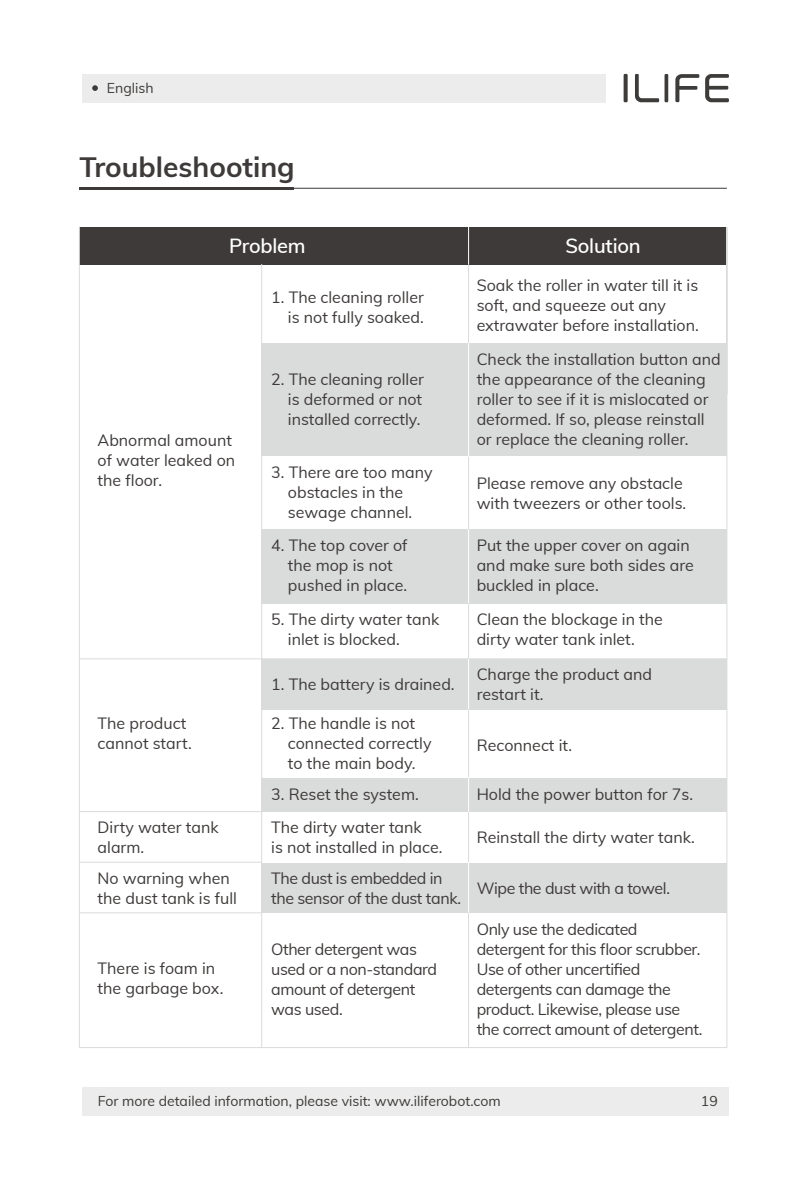
<style>
.page{position:relative;width:811px;height:1191px;background:#fff}
.page>*{position:absolute;margin:0;border:0;box-sizing:border-box;transform-origin:0 0}
.t1{font:700 28px "Muli";color:#3d3a39}
.t2{font:600 20px "Muli";letter-spacing:-.01em;color:#fff}
.t3{font:16px/20px "Muli";color:#3d3a39}
.t4{font:16px/20px "Muli";letter-spacing:-.025em;color:#3d3a39}
.t5{font:14px "Muli";color:#3d3a39}
</style>
<div class="page">
<hr style="left:226px;top:188px;width:501px;height:1px;background:#3d3a39">
<hr style="left:79px;top:187px;width:215px;height:2px;background:#3d3a39">
<div style="left:82px;top:1087px;width:646px;height:29px;background:#ebeceb"></div>
<div style="left:82px;top:74px;width:523px;height:28px;background:#ebeceb"></div>
<svg style="left:92px;top:85px;width:6px;height:6px"></svg>
<svg style="left:664px;top:74px;width:4px;height:28px"></svg>
<svg style="left:635px;top:74px;width:24px;height:28px"></svg>
<svg style="left:675px;top:74px;width:24px;height:28px"></svg>
<svg style="left:705px;top:74px;width:24px;height:28px"></svg>
<svg style="left:623px;top:74px;width:4px;height:28px"></svg>
<div style="left:262px;top:777px;width:465px;height:34px;background:#dadbdb"></div>
<div style="left:262px;top:343px;width:465px;height:114px;background:#dadbdb"></div>
<div style="left:262px;top:862px;width:465px;height:50px;background:#dadbdb"></div>
<hr style="left:79px;top:862px;width:648px;height:1px;background:#dcdbdb">
<hr style="left:79px;top:912px;width:648px;height:1px;background:#dcdbdb">
<hr style="left:79px;top:811px;width:648px;height:1px;background:#dcdbdb">
<hr style="left:79px;top:658px;width:648px;height:1px;background:#dcdbdb">
<div style="left:79px;top:227px;width:648px;height:37px;background:#3d3a39"></div>
<div style="left:262px;top:529px;width:465px;height:74px;background:#dadbdb"></div>
<div style="left:262px;top:659px;width:465px;height:50px;background:#dadbdb"></div>
<hr style="left:468px;top:777px;width:1px;height:35px;background:#fff">
<hr style="left:468px;top:264px;width:1px;height:79px;background:#dcdbdb">
<hr style="left:468px;top:457px;width:1px;height:73px;background:#dcdbdb">
<hr style="left:468px;top:603px;width:1px;height:56px;background:#dcdbdb">
<hr style="left:468px;top:709px;width:1px;height:68px;background:#dcdbdb">
<hr style="left:468px;top:862px;width:1px;height:50px;background:#fff">
<hr style="left:468px;top:227px;width:1px;height:37px;background:#fff">
<hr style="left:468px;top:343px;width:1px;height:114px;background:#fff">
<hr style="left:468px;top:529px;width:1px;height:74px;background:#fff">
<hr style="left:468px;top:659px;width:1px;height:50px;background:#fff">
<hr style="left:468px;top:812px;width:1px;height:50px;background:#dcdbdb">
<hr style="left:468px;top:913px;width:1px;height:134px;background:#dcdbdb">
<hr style="left:261px;top:264px;width:1px;height:783px;background:#dcdbdb">
<hr style="left:726px;top:227px;width:1px;height:820px;background:#dcdbdb">
<hr style="left:79px;top:227px;width:1px;height:820px;background:#dcdbdb">
<hr style="left:79px;top:1047px;width:648px;height:1px;background:#dcdbdb">
<p class="t5" style="left:107px;top:78px;width:48px">English</p>
<h1 class="t1" style="left:79px;top:147px;width:217px">Troubleshooting</h1>
<p class="t2" style="left:229px;top:231px;width:78px">Problem</p>
<p class="t2" style="left:565px;top:231px;width:77px">Solution</p>
<p class="t3" style="left:98px;top:430px;width:139px">Abnormal amount of water leaked on the floor.</p>
<p class="t3" style="left:98px;top:713px;width:96px">The product cannot start.</p>
<p class="t3" style="left:98px;top:817px;width:123px">Dirty water tank alarm.</p>
<p class="t3" style="left:98px;top:867px;width:141px">No warning when the dust tank is full</p>
<p class="t3" style="left:98px;top:957px;width:127px">There is foam in the garbage box.</p>
<p class="t3" style="left:271px;top:286px;width:154px;text-align:right">1. The cleaning roller is not fully soaked.</p>
<p class="t3" style="left:288px;top:368px;width:137px;text-align:justify;text-indent:-17px">2. The cleaning roller is deformed or not installed correctly.</p>
<p class="t3" style="left:288px;top:461px;width:146px;text-indent:-17px">3. There are too many obstacles in the sewage channel.</p>
<p class="t3" style="left:477px;top:274px;width:223px">Soak the roller in water till it is soft, and squeeze out any extrawater before installation.</p>
<p class="t3" style="left:477px;top:348px;width:246px">Check the installation button and the appearance of the cleaning roller to see if it is mislocated or deformed. If so, please reinstall or replace the cleaning roller.</p>
<p class="t3" style="left:477px;top:472px;width:211px">Please remove any obstacle with tweezers or other tools.</p>
<p class="t3" style="left:288px;top:535px;width:121px;text-indent:-17px">4. The top cover of the mop is not pushed in place.</p>
<p class="t3" style="left:477px;top:535px;width:219px">Put the upper cover on again and make sure both sides are buckled in place.</p>
<p class="t3" style="left:288px;top:608px;width:153px;text-indent:-17px">5. The dirty water tank inlet is blocked.</p>
<p class="t3" style="left:477px;top:608px;width:188px">Clean the blockage in the dirty water tank inlet.</p>
<p class="t3" style="left:271px;top:673px;width:185px">1. The battery is drained.</p>
<p class="t3" style="left:477px;top:663px;width:177px">Charge the product and restart it.</p>
<p class="t3" style="left:288px;top:712px;width:145px;text-indent:-17px">2. The handle is not connected correctly to the main body.</p>
<p class="t3" style="left:271px;top:783px;width:149px">3. Reset the system.</p>
<p class="t3" style="left:271px;top:817px;width:173px">The dirty water tank<br>is not installed in place.</p>
<p class="t4" style="left:271px;top:867px;width:191px">The dust is embedded in the sensor of the dust tank.</p>
<p class="t4" style="left:271px;top:938px;width:167px">Other detergent was used or a non-standard amount of detergent was used.</p>
<p class="t3" style="left:477px;top:734px;width:97px">Reconnect it.</p>
<p class="t3" style="left:477px;top:783px;width:218px">Hold the power button for 7s.</p>
<p class="t3" style="left:477px;top:827px;width:220px">Reinstall the dirty water tank.</p>
<p class="t4" style="left:477px;top:877px;width:195px">Wipe the dust with a towel.</p>
<p class="t4" style="left:477px;top:918px;width:227px">Only use the dedicated detergent for this floor scrubber.<br>Use of other uncertified detergents can damage the product. Likewise, please use the correct amount of detergent.</p>
<p class="t5" style="left:98px;top:1091px;width:404px">For more detailed information, please visit: www.iliferobot.com</p>
<p class="t5" style="left:701px;top:1091px;width:18px">19</p>
</div>
